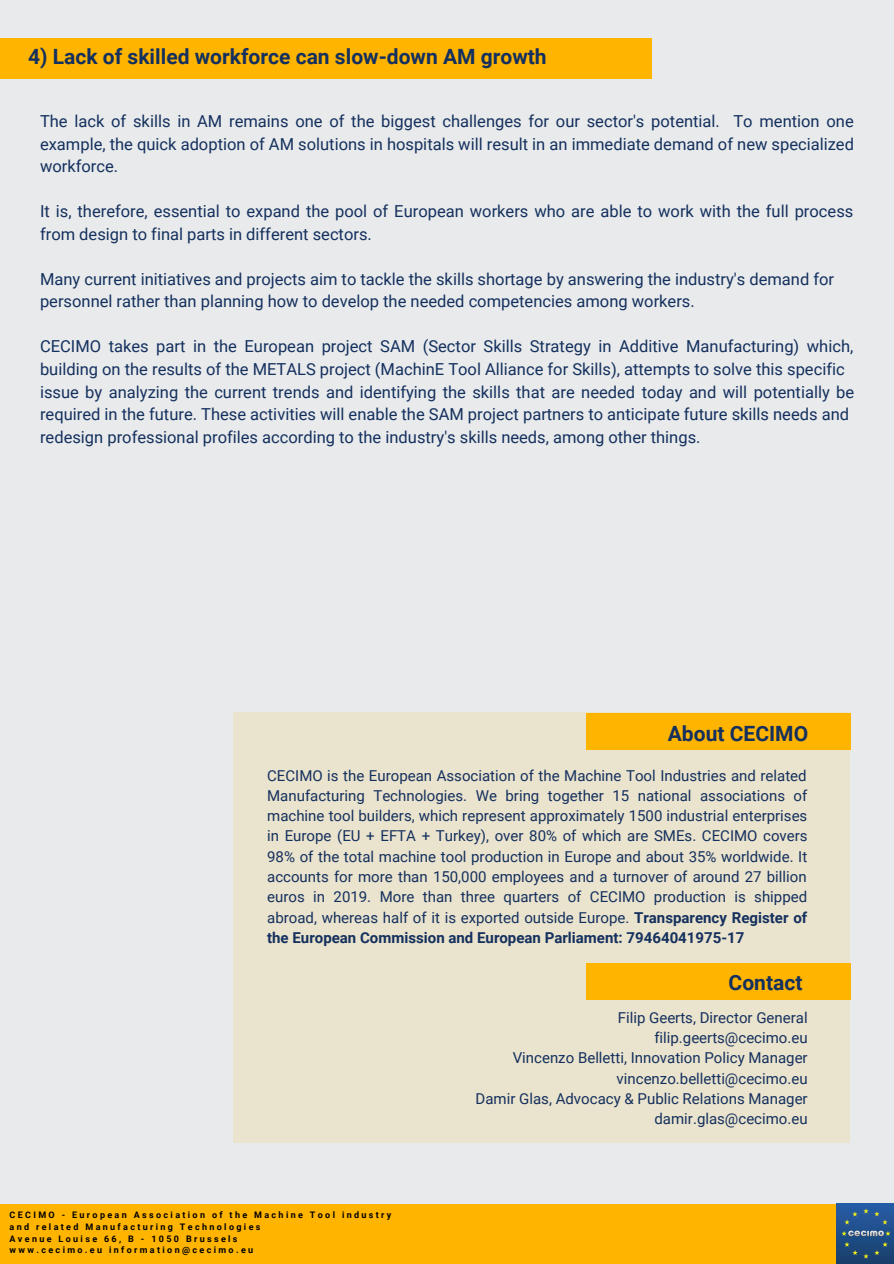
<style>
.page{position:relative;width:894px;height:1264px;background:#fff}
.page>*{position:absolute;margin:0;border:0;box-sizing:border-box;transform-origin:0 0}
.t1{font:700 21px "Roboto";color:#14305e}
.t2{font:16.5px/22.5px "Roboto";color:#14305e}
.t3{font:15px/20.2px "Roboto";color:#14305e;text-align:justify}
.t4{font:700 9px/11.7px "Roboto";letter-spacing:.26em;color:#000}
.s1{font-weight:700}
</style>
<div class="page">
<div style="left:0;top:0;width:893px;height:1263px;background:#e8eaeb"></div>
<div style="left:0;top:1204px;width:893px;height:59px;background:#ffb400"></div>
<div style="left:0;top:38px;width:651px;height:41px;background:#ffb400"></div>
<img style="left:836px;top:1203px;width:57px;height:60px">
<div style="left:233px;top:712px;width:616px;height:431px;background:#eae3cd"></div>
<div style="left:585px;top:713px;width:265px;height:37px;background:#ffb400"></div>
<div style="left:586px;top:963px;width:264px;height:37px;background:#ffb400"></div>
<p class="t1" style="left:28px;top:44px;width:520px">4) Lack of skilled workforce can slow-down AM growth</p>
<p class="t2" style="left:40px;top:110px;width:815px;text-align:justify">The lack of skills in AM remains one of the biggest challenges for our sector's potential. To mention one example, the quick adoption of AM solutions in hospitals will result in an immediate demand of new specialized workforce.</p>
<p class="t2" style="left:40px;top:200px;width:814px">It is, therefore, essential to expand the pool of European workers who are able to work with the full process from design to final parts in different sectors.</p>
<p class="t2" style="left:40px;top:268px;width:795px">Many current initiatives and projects aim to tackle the skills shortage by answering the industry's demand for personnel rather than planning how to develop the needed competencies among workers.</p>
<p class="t2" style="left:40px;top:335px;width:815px">CECIMO takes part in the European project SAM (Sector Skills Strategy in Additive Manufacturing) which, building on the results of the METALS project (MachinE Tool Alliance for Skills), attempts to solve this specific issue by analyzing the current trends and identifying the skills that are needed today and will potentially be required in the future. These activities will enable the SAM project partners to anticipate future skills needs and redesign professional profiles according to the industry's skills needs, among other things.</p>
<p class="t1" style="left:667px;top:721px;width:142px">About CECIMO</p>
<p class="t3" style="left:267px;top:765px;width:542px">CECIMO is the European Association of the Machine Tool Industries and related Manufacturing Technologies. We bring together 15 national associations of machine tool builders, which represent approximately 1500 industrial enterprises in Europe (EU + EFTA + Turkey), over 80% of which are SMEs. CECIMO covers 98% of the total machine tool production in Europe and about 35% worldwide. It accounts for more than 150,000 employees and a turnover of around 27 billion euros in 2019. More than three quarters of CECIMO production is shipped abroad, whereas half of it is exported outside Europe. <span class="s1">Transparency Register of the European Commission and European Parliament: 79464041975-17</span></p>
<p class="t1" style="left:728px;top:970px;width:75px">Contact</p>
<p class="t3" style="left:475px;top:1007px;width:333px;text-align:right">Filip Geerts, Director General filip.geerts@cecimo.eu<br>Vincenzo Belletti, Innovation Policy Manager vincenzo.belletti@cecimo.eu<br>Damir Glas, Advocacy &amp; Public Relations Manager damir.glas@cecimo.eu</p>
<p class="t4" style="left:10px;top:1209px;width:383px">CECIMO - European Association of the Machine Tool industry and related Manufacturing Technologies<br>Avenue Louise 66, B - 1050 Brussels<br>www.cecimo.eu information@cecimo.eu</p>
</div>
